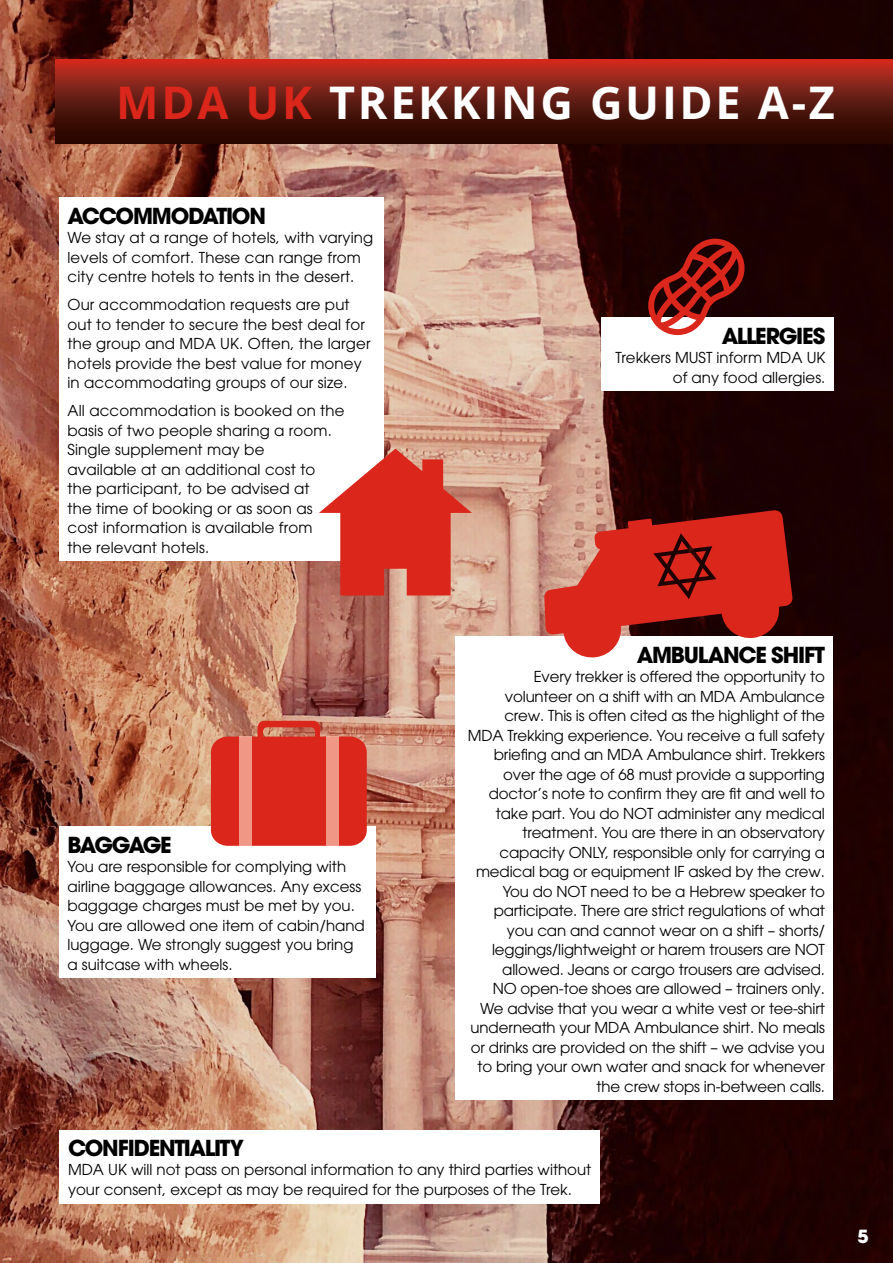
<style>
.page{position:relative;width:893px;height:1263px;background:#fff}
.page>*{position:absolute;margin:0;border:0;box-sizing:border-box;transform-origin:0 0}
.t1{font:700 45px "Open Sans";letter-spacing:.06em;color:#fff}
.t2{font:700 21.9px "Avant Garde";letter-spacing:-.06em;color:#000}
.t3{font:700 21.9px "Avant Garde";letter-spacing:-.09em;color:#000}
.t4{font:700 18px "ITC Avant Garde Pro";color:#fff}
.t5{font:15px/19.5px "Avant Garde";letter-spacing:-.01em;color:#000}
.t6{font:15px/19.5px "Avant Garde";letter-spacing:.01em;color:#000}
.s1{color:#db261b}
</style>
<div class="page">
<img style="left:0;top:0;width:893px;height:1263px">
<div style="left:59px;top:198px;width:325px;height:363px;background:#fff"></div>
<div style="left:59px;top:827px;width:316px;height:151px;background:#fff"></div>
<div style="left:60px;top:1130px;width:540px;height:73px;background:#fff"></div>
<div style="left:455px;top:637px;width:378px;height:463px;background:#fff"></div>
<svg style="left:544px;top:510px;width:249px;height:148px"></svg>
<svg style="left:319px;top:449px;width:153px;height:146px"></svg>
<svg style="left:257px;top:721px;width:63px;height:15px"></svg>
<div style="left:211px;top:736px;width:156px;height:110px;background:#db261b;border-radius:16px"></div>
<div style="left:326px;top:736px;width:13px;height:110px;background:#f09786"></div>
<div style="left:239px;top:736px;width:12px;height:110px;background:#f09786"></div>
<div style="left:602px;top:318px;width:232px;height:73px;background:#fff"></div>
<svg style="left:648px;top:239px;width:97px;height:96px"></svg>
<svg style="left:55px;top:60px;width:838px;height:84px"></svg>
<h1 class="t1" style="left:116px;top:71px;width:720px"><span class="s1">MDA UK</span> TREKKING GUIDE A-Z</h1>
<h2 class="t2" style="left:68px;top:201px;width:200px">ACCOMMODATION</h2>
<p class="t6" style="left:68px;top:228px;width:307px">We stay at a range of hotels, with varying levels of comfort. These can range from city centre hotels to tents in the desert.</p>
<p class="t6" style="left:68px;top:295px;width:305px">Our accommodation requests are put out to tender to secure the best deal for the group and MDA UK. Often, the larger hotels provide the best value for money in accommodating groups of our size.</p>
<p class="t6" style="left:68px;top:401px;width:279px">All accommodation is booked on the basis of two people sharing a room.<br>Single supplement may be<br>available at an additional cost to<br>the participant, to be advised at<br>the time of booking or as soon as cost information is available from<br>the relevant hotels.</p>
<h2 class="t2" style="left:722px;top:321px;width:105px">ALLERGIES</h2>
<p class="t5" style="left:615px;top:348px;width:211px;text-align:right">Trekkers MUST inform MDA UK of any food allergies.</p>
<h2 class="t3" style="left:68px;top:830px;width:106px">BAGGAGE</h2>
<p class="t5" style="left:68px;top:857px;width:299px">You are responsible for complying with airline baggage allowances. Any excess baggage charges must be met by you.<br>You are allowed one item of cabin/hand luggage. We strongly suggest you bring a suitcase with wheels.</p>
<h2 class="t2" style="left:637px;top:640px;width:190px">AMBULANCE SHIFT</h2>
<p class="t5" style="left:468px;top:667px;width:359px;text-align:right">Every trekker is offered the opportunity to volunteer on a shift with an MDA Ambulance crew. This is often cited as the highlight of the MDA Trekking experience. You receive a full safety briefing and an MDA Ambulance shirt. Trekkers over the age of 68 must provide a supporting doctor’s note to confirm they are fit and well to take part. You do NOT administer any medical treatment. You are there in an observatory capacity ONLY, responsible only for carrying a medical bag or equipment IF asked by the crew.<br>You do NOT need to be a Hebrew speaker to participate. There are strict regulations of what you can and cannot wear on a shift – shorts/ leggings/lightweight or harem trousers are NOT allowed. Jeans or cargo trousers are advised.<br>NO open-toe shoes are allowed – trainers only.<br>We advise that you wear a white vest or tee-shirt underneath your MDA Ambulance shirt. No meals or drinks are provided on the shift – we advise you to bring your own water and snack for whenever the crew stops in-between calls.</p>
<h2 class="t2" style="left:68px;top:1134px;width:177px">CONFIDENTIALITY</h2>
<p class="t5" style="left:68px;top:1160px;width:525px">MDA UK will not pass on personal information to any third parties without your consent, except as may be required for the purposes of the Trek.</p>
<p class="t4" style="left:857px;top:1225px;width:13px">5</p>
</div>
